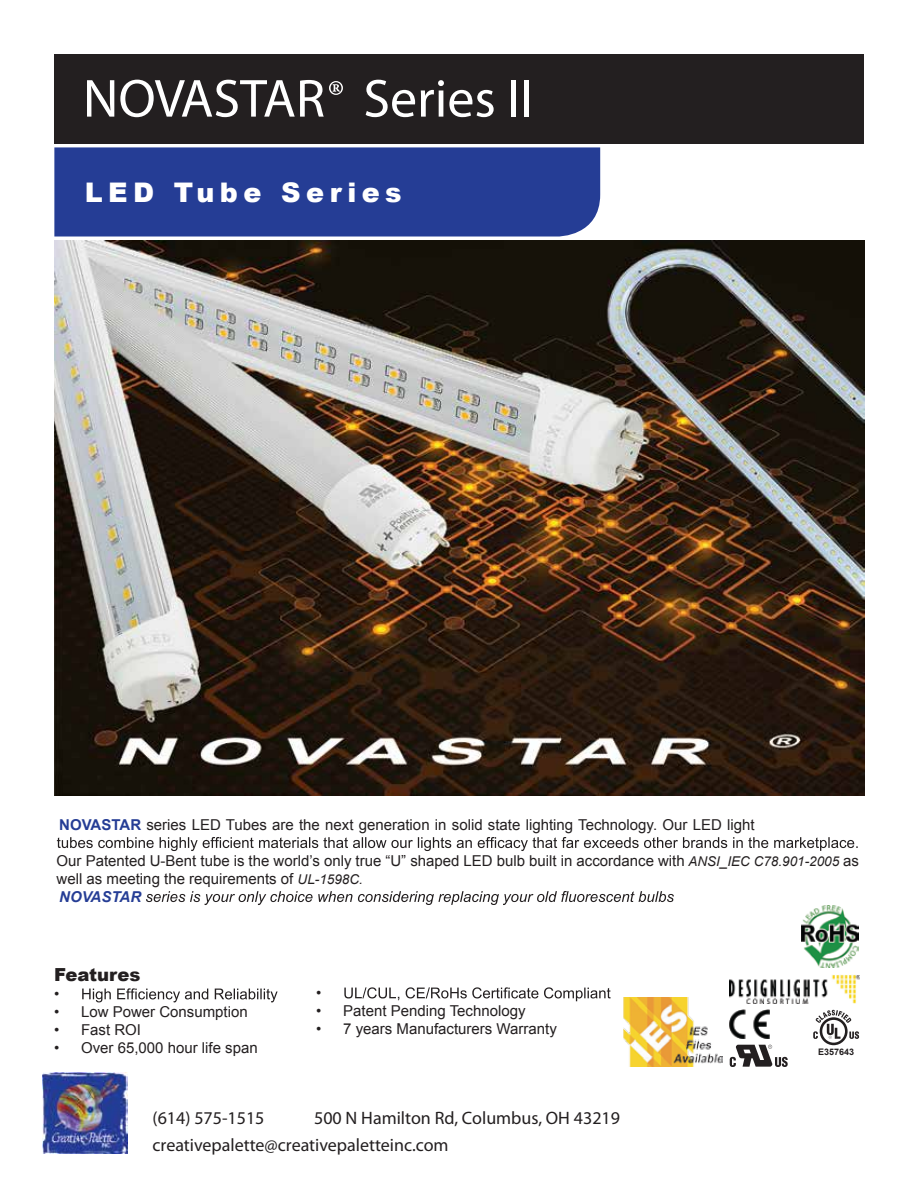
<style>
.page{position:relative;width:918px;height:1188px;background:#fff}
.page>*{position:absolute;margin:0;border:0;box-sizing:border-box;transform-origin:0 0}
.t1{font:700 54px "Myriad Web Pro";color:#fff}
.t2{font:900 27px "Arial";letter-spacing:.205em;color:#fff}
.t3{font:18px/27px "Myriad Pro";color:#231f20}
.t4{font:900 18px "Arial";color:#231f20}
.t5{font:15px/18px "Arial";color:#231f20}
.t6{font:700 9px "Arial";color:#231f20}
.s1{font-family:"Minion Pro";font-weight:400}
.s2{font-weight:700;color:#253d95}
.s3{font-style:italic;font-size:13.5px}
.s4{font-weight:700;font-style:italic;color:#253d95}
</style>
<div class="page">
<div style="left:54px;top:55px;width:810px;height:89px;background:#231f20"></div>
<div style="left:54px;top:147px;width:546px;height:90px;background:#253d95"></div>
<img style="left:54px;top:240px;width:810px;height:555px">
<img style="left:730px;top:975px;width:129px;height:28px">
<svg style="left:57px;top:837px;width:801px;height:14px"></svg>
<svg style="left:146px;top:891px;width:528px;height:14px"></svg>
<svg style="left:82px;top:988px;width:196px;height:14px"></svg>
<svg style="left:344px;top:987px;width:267px;height:14px"></svg>
<svg style="left:730px;top:1045px;width:58px;height:22px"></svg>
<svg style="left:820px;top:1017px;width:28px;height:28px"></svg>
<svg style="left:822px;top:1020px;width:23px;height:23px"></svg>
<svg style="left:813px;top:1010px;width:46px;height:29px"></svg>
<img style="left:730px;top:1010px;width:39px;height:28px">
<img style="left:624px;top:998px;width:98px;height:69px">
<img style="left:801px;top:905px;width:58px;height:62px">
<img style="left:43px;top:1073px;width:84px;height:81px">
<h1 class="t1" style="left:83px;top:69px;width:452px">NOVASTAR<span class="s1">®</span> Series II</h1>
<h2 class="t2" style="left:85px;top:177px;width:318px">LED Tube Series</h2>
<p class="t5" style="left:59px;top:816px;width:697px"><span class="s2">NOVASTAR</span> series LED Tubes are the next generation in solid state lighting Technology. Our LED light</p>
<p class="t5" style="left:57px;top:852px;width:804px">Our Patented U-Bent tube is the world’s only true “U” shaped LED bulb built in accordance with <span class="s3">ANSI_IEC C78.901-2005</span> as well as meeting the requirements of <span class="s3">UL-1598C.<br></span><span class="s4">NOVASTAR</span></p>
<p class="t4" style="left:54px;top:965px;width:88px">Features</p>
<p class="t5" style="left:54px;top:985px;width:7px">•</p>
<p class="t5" style="left:54px;top:1003px;width:195px">• Low Power Consumption</p>
<p class="t5" style="left:54px;top:1021px;width:89px">• Fast ROI</p>
<p class="t5" style="left:54px;top:1039px;width:205px">• Over 65,000 hour life span</p>
<p class="t5" style="left:316px;top:984px;width:7px">•</p>
<p class="t5" style="left:316px;top:1002px;width:211px">• Patent Pending Technology</p>
<p class="t5" style="left:316px;top:1020px;width:242px">• 7 years Manufacturers Warranty</p>
<p class="t3" style="left:153px;top:1105px;width:469px;text-indent:162px">500 N Hamilton Rd, Columbus, OH 43219 creativepalette@creativepaletteinc.com</p>
<p class="t3" style="left:153px;top:1105px;width:113px">(614) 575-1515</p>
<p class="t6" style="left:818px;top:1047px;width:38px">E357643</p>
</div>
